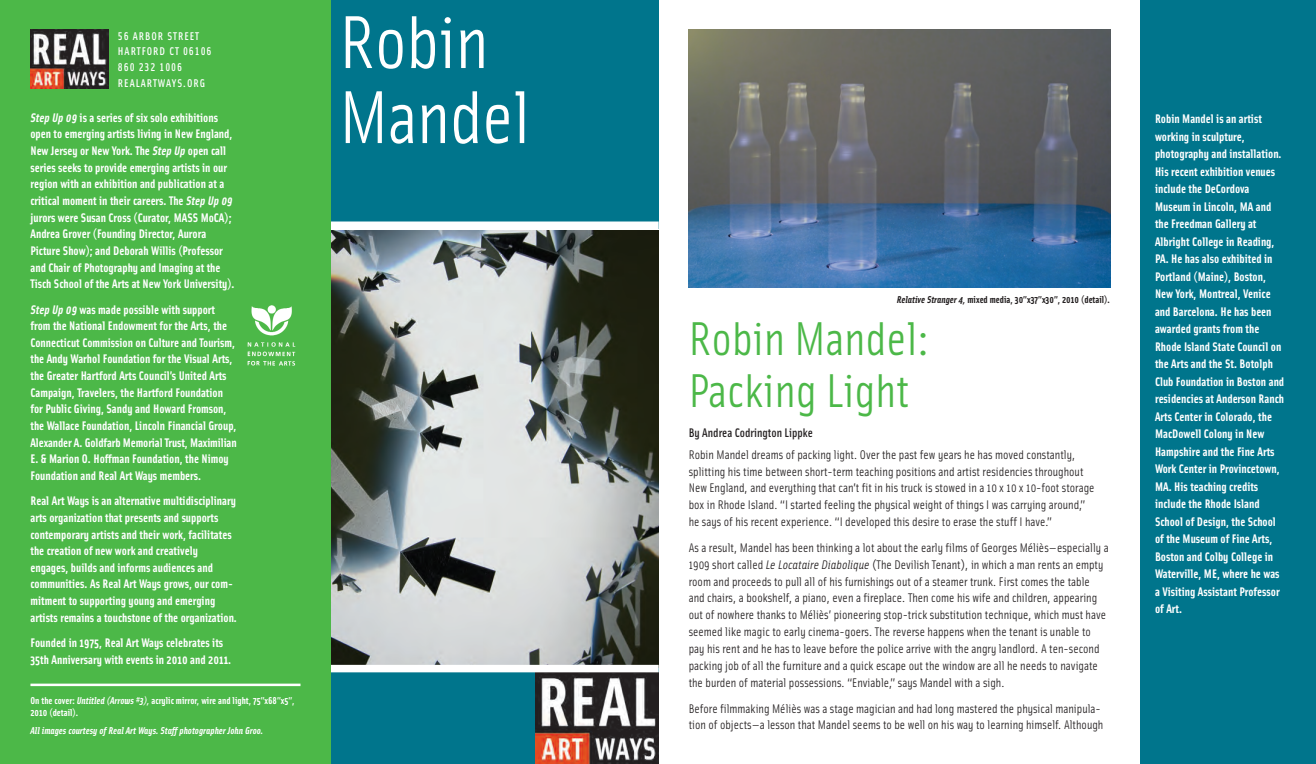
<style>
.page{position:relative;width:1316px;height:764px;background:#fff}
.page>*{position:absolute;margin:0;border:0;box-sizing:border-box;transform-origin:0 0}
.t1{font:75px/75px "Solex";letter-spacing:-.01em;color:#fff}
.t2{font:47.5px/52.5px "Solex";color:#4cb848}
.t3{font:700 12.5px/17.5px "Solex";color:#fff}
.t4{font:12.5px/16.9px "Solex";color:#231f20}
.t5{font:500 12.5px "Solex";color:#231f20}
.t6{font:11.25px/15.8px "Solex Medium Lining";letter-spacing:.085em;color:#fff}
.t7{font:700 10px/12.5px "Solex";color:#fff}
.t8{font:italic 700 10px "Solex";color:#fff}
.t9{font:700 10px "Solex";color:#231f20}
.s1{font-style:italic}
</style>
<div class="page">
<div style="left:1140px;top:0;width:176px;height:764px;background:#00758c"></div>
<div style="left:330px;top:0;width:329px;height:764px;background:#00758c"></div>
<img style="left:536px;top:672px;width:123px;height:92px">
<img style="left:689px;top:30px;width:421px;height:258px">
<img style="left:330px;top:230px;width:329px;height:435px">
<div style="left:330px;top:221px;width:329px;height:8px;background:#fff"></div>
<div style="left:330px;top:665px;width:329px;height:7px;background:#fff"></div>
<div style="left:0;top:0;width:330px;height:764px;background:#4cb848"></div>
<hr style="left:30px;top:683px;width:270px;height:3px;background:#fff">
<img style="left:30px;top:30px;width:78px;height:58px">
<img style="left:247px;top:305px;width:49px;height:61px">
<p class="t6" style="left:118px;top:29px;width:95px">56 ARBOR STREET<br>HARTFORD CT 06106<br>860 232 1006<br>REALARTWAYS.ORG</p>
<p class="t3" style="left:30px;top:110px;width:206px;line-height:16.6px"><span class="s1">Step Up 09</span> is a series of six solo exhibitions open to emerging artists living in New England, New Jersey or New York. The <span class="s1">Step Up</span> open call series seeks to provide emerging artists in our region with an exhibition and publication at a critical moment in their careers. The <span class="s1">Step Up 09 </span>jurors were Susan Cross (Curator, MASS MoCA); Andrea Grover (Founding Director, Aurora Picture Show); and Deborah Willis (Professor and Chair of Photography and Imaging at the Tisch School of the Arts at New York University).</p>
<p class="t3" style="left:30px;top:302px;width:208px;line-height:16.6px"><span class="s1">Step Up 09</span> was made possible with support from the National Endowment for the Arts, the Connecticut Commission on Culture and Tourism, the Andy Warhol Foundation for the Visual Arts, the Greater Hartford Arts Council’s United Arts Campaign, Travelers, the Hartford Foundation for Public Giving, Sandy and Howard Fromson, the Wallace Foundation, Lincoln Financial Group, Alexander A. Goldfarb Memorial Trust, Maximilian E. &amp; Marion O. Hoffman Foundation, the Nimoy Foundation and Real Art Ways members.</p>
<p class="t3" style="left:30px;top:494px;width:208px;line-height:16.6px">Real Art Ways is an alternative multidisciplinary arts organization that presents and supports contemporary artists and their work, facilitates the creation of new work and creatively engages, builds and informs audiences and communities. As Real Art Ways grows, our com&shy;mitment to supporting young and emerging artists remains a touchstone of the organization.</p>
<p class="t3" style="left:30px;top:635px;width:202px;line-height:16.6px">Founded in 1975, Real Art Ways celebrates its<br>35th Anniversary with events in 2010 and 2011.</p>
<p class="t7" style="left:30px;top:695px;width:266px">On the cover: <span class="s1">Untitled (Arrows #3),</span> acrylic mirror, wire and light, 75”x68”x5”,<br>2010 (detail).</p>
<p class="t8" style="left:30px;top:726px;width:234px">All images courtesy of Real Art Ways. Staff photographer John Groo.</p>
<h1 class="t1" style="left:339px;top:12px;width:193px">Robin<br>Mandel</h1>
<p class="t9" style="left:897px;top:296px;width:215px"><span class="s1">Relative Stranger 4,</span> mixed media, 30”x37”x30”, 2010 (detail).</p>
<h2 class="t2" style="left:689px;top:317px;width:243px">Robin Mandel:<br>Packing Light</h2>
<p class="t5" style="left:689px;top:428px;width:126px">By Andrea Codrington Lippke</p>
<p class="t4" style="left:689px;top:447px;width:407px">Robin Mandel dreams of packing light. Over the past few years he has moved constantly, splitting his time between short-term teaching positions and artist residencies throughout New England, and everything that can’t fit in his truck is stowed in a 10 x 10 x 10-foot storage box in Rhode Island. “I started feeling the physical weight of things I was carrying around,” he says of his recent experience. “I developed this desire to erase the stuff I have.”</p>
<p class="t4" style="left:689px;top:540px;width:421px">As a result, Mandel has been thinking a lot about the early films of Georges Méliès—especially a 1909 short called <span class="s1">Le Locataire Diabolique</span> (The Devilish Tenant), in which a man rents an empty room and proceeds to pull all of his furnishings out of a steamer trunk. First comes the table and chairs, a bookshelf, a piano, even a fireplace. Then come his wife and children, appearing out of nowhere thanks to Méliès’ pioneering stop-trick substitution technique, which must have seemed like magic to early cinema-goers. The reverse happens when the tenant is unable to pay his rent and he has to leave before the police arrive with the angry landlord. A ten-second packing job of all the furniture and a quick escape out the window are all he needs to navigate the burden of material possessions. “Enviable,” says Mandel with a sigh.</p>
<p class="t4" style="left:689px;top:701px;width:416px">Before filmmaking Méliès was a stage magician and had long mastered the physical manipula&shy;tion of objects—a lesson that Mandel seems to be well on his way to learning himself. Although</p>
<p class="t3" style="left:1155px;top:111px;width:131px">Robin Mandel is an artist working in sculpture, photography and installation.<br>His recent exhibition venues include the DeCordova<br>Museum in Lincoln, MA and the Freedman Gallery at<br>Albright College in Reading,<br>PA. He has also exhibited in<br>Portland (Maine), Boston,<br>New York, Montreal, Venice and Barcelona. He has been awarded grants from the<br>Rhode Island State Council on the Arts and the St. Botolph<br>Club Foundation in Boston and residencies at Anderson Ranch<br>Arts Center in Colorado, the<br>MacDowell Colony in New<br>Hampshire and the Fine Arts<br>Work Center in Provincetown,<br>MA. His teaching credits include the Rhode Island<br>School of Design, the School of the Museum of Fine Arts,<br>Boston and Colby College in<br>Waterville, ME, where he was a Visiting Assistant Professor of Art.</p>
</div>
